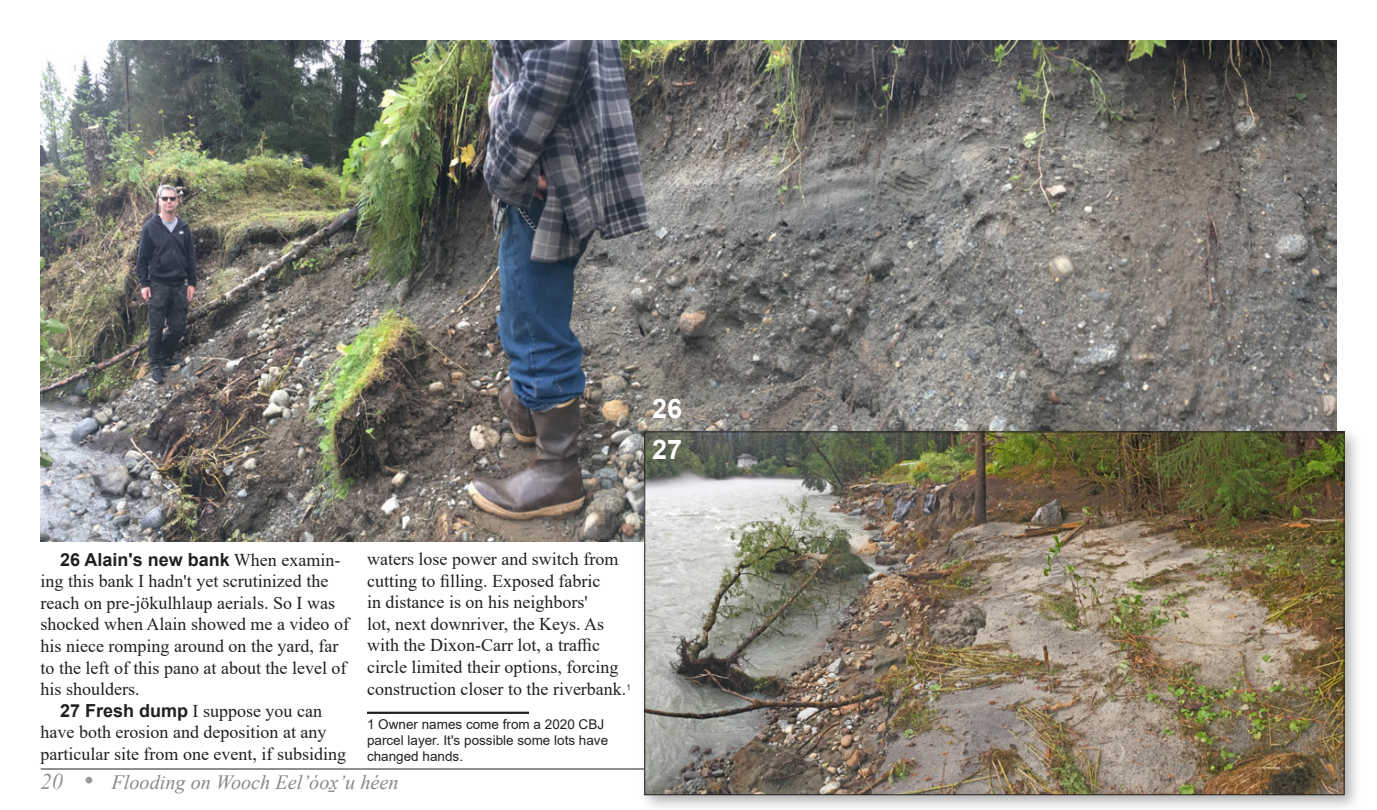
<style>
.page{position:relative;width:1377px;height:810px;background:#fff}
.page>*{position:absolute;margin:0;border:0;box-sizing:border-box;transform-origin:0 0}
.photonumber{font:700 27px "Arial";color:#fff}
.t1{font:italic 20.25px "Times New Roman";color:#86888b}
.body{font:18px/21.6px "Times New Roman";color:#231f20}
.footnote{font:13.5px/16.2px "Arial";color:#231f20}
.body-2{font:7.88px "Arial";color:#231f20}
.s1{font-family:"Arial";font-weight:700}
.s2{font-size:22.5px;color:#939598}
.s3{font-size:27px;color:#97999c}
</style>
<div class="page">
<hr style="left:41px;top:769px;width:1295px;height:1px;background:#231f20">
<img style="left:40px;top:40px;width:1296px;height:502px">
<div style="left:638px;top:425px;width:725px;height:385px;background:#231f20;opacity:.35"></div>
<img style="left:646px;top:434px;width:696px;height:359px">
<hr style="left:367px;top:712px;width:162px;height:2px;background:#231f20">
<p class="photonumber" style="left:652px;top:390px;width:32px">26</p>
<p class="photonumber" style="left:652px;top:430px;width:32px">27</p>
<p class="body" style="left:41px;top:548px;width:310px;text-indent:19px"><span class="s1">26 Alain's new bank</span> When examin&shy;ing this bank I hadn't yet scrutinized the reach on pre-jökulhlaup aerials. So I was shocked when Alain showed me a video of his niece romping around on the yard, far to the left of this pano at about the level of his shoulders.</p>
<p class="body" style="left:41px;top:699px;width:307px;text-indent:19px"><span class="s1">27 Fresh dump</span> I suppose you can have both erosion and deposition at any particular site from one event, if subsiding</p>
<p class="body" style="left:367px;top:548px;width:261px">waters lose power and switch from cutting to filling. Exposed fabric<br>in distance is on his neighbors'<br>lot, next downriver, the Keys. As with the Dixon-Carr lot, a traffic circle limited their options, forcing construction closer to the riverbank.</p>
<p class="body-2" style="left:626px;top:682px;width:6px">1</p>
<p class="footnote" style="left:367px;top:716px;width:243px">1 Owner names come from a 2020 CBJ parcel layer. It's possible some lots have changed hands.</p>
<p class="t1" style="left:41px;top:768px;width:359px"><span class="s2">20</span> <span class="s3">•</span> Flooding on Wooch Eelʼóox̱ʼu héen</p>
</div>
